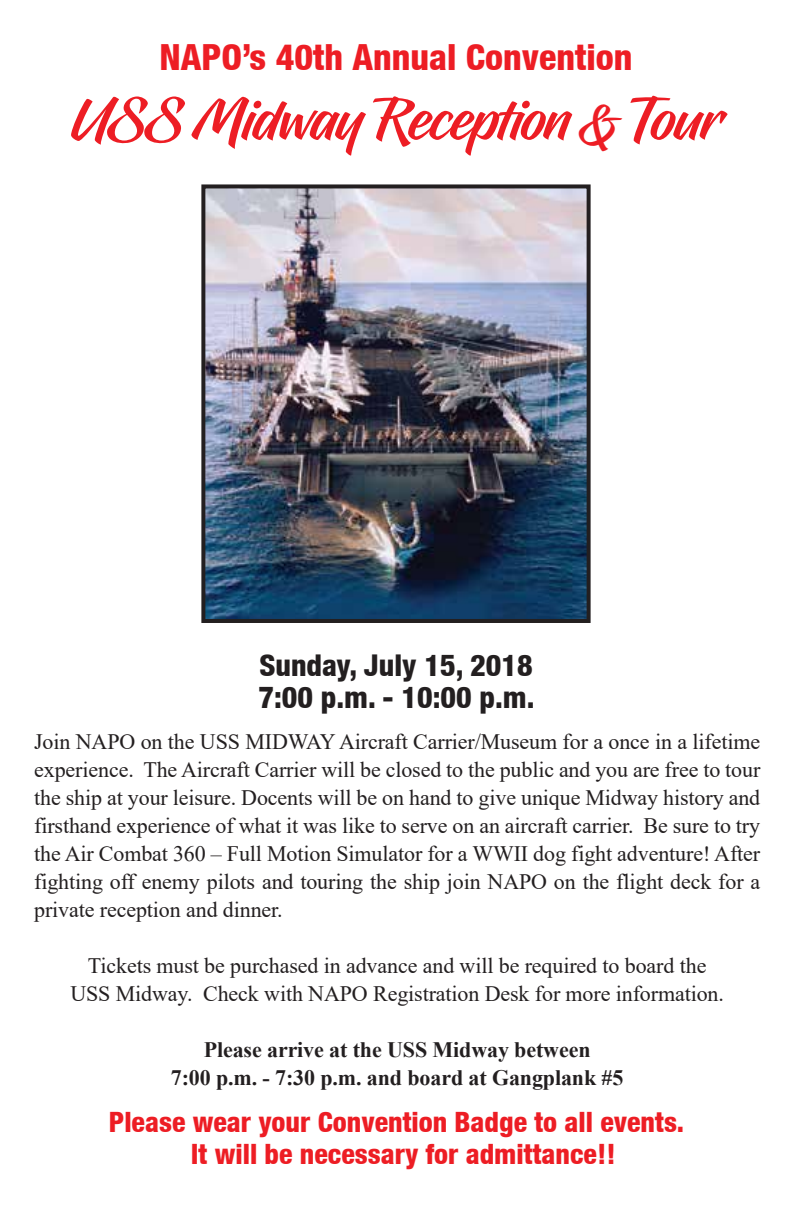
<style>
.page{position:relative;width:792px;height:1224px;background:#fff}
.page>*{position:absolute;margin:0;border:0;box-sizing:border-box;transform-origin:0 0}
.t1{font:58px "Hughs";color:#ed1d24}
.t2{font:800 condensed 36px "Helvetica Neue LT";color:#ed1d24}
.t3{font:800 condensed 30px/32px "Helvetica Neue LT";color:#231f20}
.t4{font:800 condensed 28px/32px "Helvetica Neue LT";color:#ed1d24;text-align:center}
.t5{font:22px/28px "Times New Roman";letter-spacing:-.005em;color:#231f20;text-align:justify}
.t6{font:700 22px/28px "Times New Roman";letter-spacing:-.005em;color:#231f20;text-align:center}
.s1{font-size:48px}
</style>
<div class="page">
<img style="left:206px;top:189px;width:380px;height:429px">
<div style="left:201px;top:184px;width:390px;height:439px;border:4px solid #231f20"></div>
<h2 class="t2" style="left:160px;top:35px;width:474px">NAPO’s 40th Annual Convention</h2>
<h1 class="t1" style="left:71px;top:85px;width:652px">USS Midway Reception <span class="s1">&amp;</span> Tour</h1>
<h3 class="t3" style="left:259px;top:649px;width:278px">Sunday, July 15, 2018<br>7:00 p.m. - 10:00 p.m.</h3>
<p class="t5" style="left:34px;top:726px;width:728px">Join NAPO on the USS MIDWAY Aircraft Carrier/Museum for a once in a lifetime experience. The Aircraft Carrier will be closed to the public and you are free to tour the ship at your leisure. Docents will be on hand to give unique Midway history and firsthand experience of what it was like to serve on an aircraft carrier. Be sure to try the Air Combat 360 – Full Motion Simulator for a WWII dog fight adventure! After fighting off enemy pilots and touring the ship join NAPO on the flight deck for a private reception and dinner.</p>
<p class="t5" style="left:70px;top:950px;width:655px;text-align:center">Tickets must be purchased in advance and will be required to board the<br>USS Midway. Check with NAPO Registration Desk for more information.</p>
<p class="t6" style="left:171px;top:1035px;width:454px">Please arrive at the USS Midway between<br>7:00 p.m. - 7:30 p.m. and board at Gangplank #5</p>
<p class="t4" style="left:109px;top:1106px;width:577px">Please wear your Convention Badge to all events.<br>It will be necessary for admittance!!</p>
</div>
